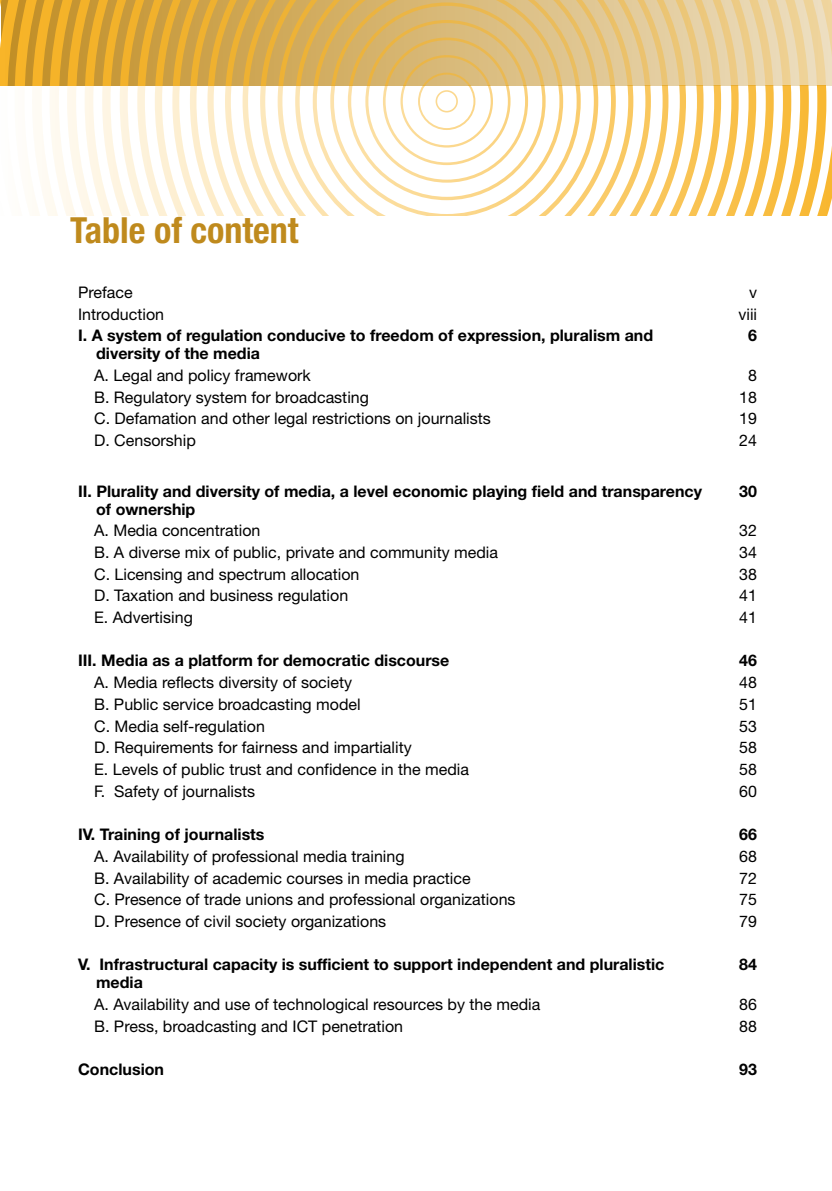
<style>
.page{position:relative;width:832px;height:1191px;background:#fff}
.page>*{position:absolute;margin:0;border:0;box-sizing:border-box;transform-origin:0 0}
.t1{font:700 condensed 36px "Helvetica Neue";color:#bf8a1d}
.t2{font:16px "Helvetica Neue";color:#000}
.t3{font:700 16px/18px "Helvetica Neue";color:#000}
</style>
<div class="page">
<svg style="left:1px;top:85px;width:830px;height:130px"></svg>
<svg style="left:225px;top:85px;width:443px;height:130px"></svg>
<svg style="left:1px;top:0;width:830px;height:85px;background:#dfb868"></svg>
<h1 class="t1" style="left:70px;top:209px;width:230px">Table of content</h1>
<p class="t2" style="left:78px;top:283px;width:56px">Preface</p>
<p class="t2" style="left:749px;top:283px;width:9px">v</p>
<p class="t2" style="left:78px;top:304px;width:87px">Introduction</p>
<p class="t2" style="left:738px;top:304px;width:20px">viii</p>
<p class="t3" style="left:96px;top:326px;width:558px;text-indent:-18px">I. A system of regulation conducive to freedom of expression, pluralism and diversity of the media</p>
<p class="t3" style="left:748px;top:326px;width:10px">6</p>
<p class="t2" style="left:94px;top:366px;width:218px">A. Legal and policy framework</p>
<p class="t2" style="left:748px;top:366px;width:10px">8</p>
<p class="t2" style="left:94px;top:387px;width:276px">B. Regulatory system for broadcasting</p>
<p class="t2" style="left:739px;top:387px;width:19px">18</p>
<p class="t2" style="left:94px;top:409px;width:398px">C. Defamation and other legal restrictions on journalists</p>
<p class="t2" style="left:739px;top:409px;width:19px">19</p>
<p class="t2" style="left:94px;top:431px;width:103px">D. Censorship</p>
<p class="t2" style="left:739px;top:431px;width:19px">24</p>
<p class="t3" style="left:96px;top:481px;width:607px;text-indent:-18px">II. Plurality and diversity of media, a level economic playing field and transparency of ownership</p>
<p class="t3" style="left:739px;top:481px;width:19px">30</p>
<p class="t2" style="left:94px;top:521px;width:168px">A. Media concentration</p>
<p class="t2" style="left:739px;top:521px;width:19px">32</p>
<p class="t2" style="left:94px;top:543px;width:405px">B. A diverse mix of public, private and community media</p>
<p class="t2" style="left:739px;top:543px;width:19px">34</p>
<p class="t2" style="left:94px;top:564px;width:267px">C. Licensing and spectrum allocation</p>
<p class="t2" style="left:739px;top:564px;width:19px">38</p>
<p class="t2" style="left:94px;top:586px;width:255px">D. Taxation and business regulation</p>
<p class="t2" style="left:739px;top:586px;width:19px">41</p>
<p class="t2" style="left:94px;top:608px;width:100px">E. Advertising</p>
<p class="t2" style="left:739px;top:608px;width:19px">41</p>
<p class="t3" style="left:78px;top:651px;width:373px">III. Media as a platform for democratic discourse</p>
<p class="t3" style="left:739px;top:651px;width:19px">46</p>
<p class="t2" style="left:94px;top:673px;width:259px">A. Media reflects diversity of society</p>
<p class="t2" style="left:739px;top:673px;width:19px">48</p>
<p class="t2" style="left:94px;top:694px;width:268px">B. Public service broadcasting model</p>
<p class="t2" style="left:739px;top:694px;width:19px">51</p>
<p class="t2" style="left:94px;top:716px;width:172px">C. Media self-regulation</p>
<p class="t2" style="left:739px;top:716px;width:19px">53</p>
<p class="t2" style="left:94px;top:738px;width:319px">D. Requirements for fairness and impartiality</p>
<p class="t2" style="left:739px;top:738px;width:19px">58</p>
<p class="t2" style="left:94px;top:760px;width:376px">E. Levels of public trust and confidence in the media</p>
<p class="t2" style="left:739px;top:760px;width:19px">58</p>
<p class="t2" style="left:94px;top:781px;width:163px">F. Safety of journalists</p>
<p class="t2" style="left:739px;top:781px;width:19px">60</p>
<p class="t3" style="left:78px;top:825px;width:188px">IV. Training of journalists</p>
<p class="t3" style="left:739px;top:825px;width:19px">66</p>
<p class="t2" style="left:94px;top:846px;width:312px">A. Availability of professional media training</p>
<p class="t2" style="left:739px;top:846px;width:19px">68</p>
<p class="t2" style="left:94px;top:868px;width:378px">B. Availability of academic courses in media practice</p>
<p class="t2" style="left:739px;top:868px;width:19px">72</p>
<p class="t2" style="left:94px;top:890px;width:423px">C. Presence of trade unions and professional organizations</p>
<p class="t2" style="left:739px;top:890px;width:19px">75</p>
<p class="t2" style="left:94px;top:911px;width:293px">D. Presence of civil society organizations</p>
<p class="t2" style="left:739px;top:911px;width:19px">79</p>
<p class="t3" style="left:96px;top:955px;width:569px;text-indent:-18px">V. Infrastructural capacity is sufficient to support independent and pluralistic media</p>
<p class="t3" style="left:739px;top:955px;width:19px">84</p>
<p class="t2" style="left:94px;top:994px;width:448px">A. Availability and use of technological resources by the media</p>
<p class="t2" style="left:739px;top:994px;width:19px">86</p>
<p class="t2" style="left:94px;top:1016px;width:208px">B. Press, broadcasting and ict</p>
<p class="t2" style="left:322px;top:1016px;width:83px">penetration</p>
<p class="t2" style="left:739px;top:1016px;width:19px">88</p>
<p class="t3" style="left:78px;top:1060px;width:87px">Conclusion</p>
<p class="t3" style="left:739px;top:1060px;width:19px">93</p>
</div>
